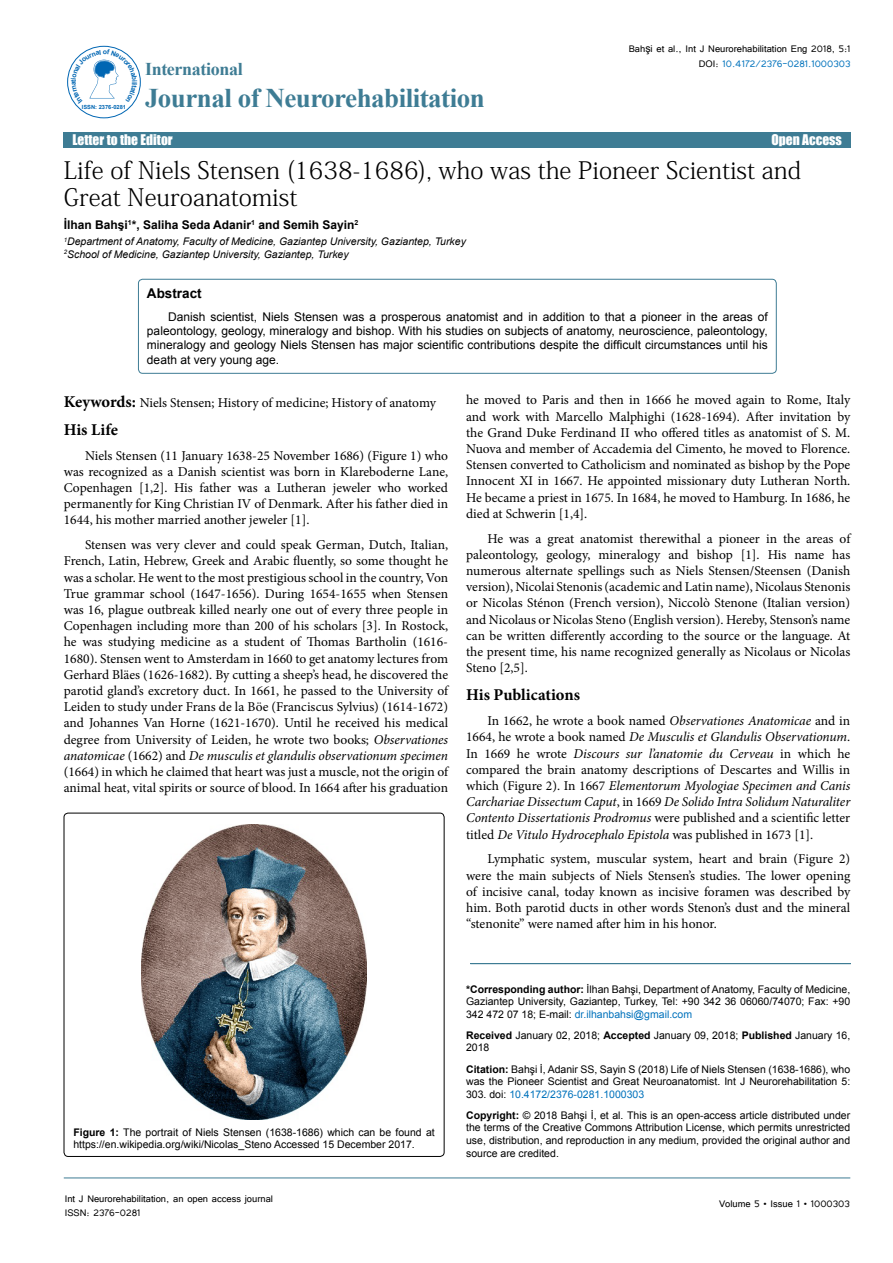
<style>
.page{position:relative;width:893px;height:1263px;background:#fff}
.page>*{position:absolute;margin:0;border:0;box-sizing:border-box;transform-origin:0 0}
.t1{font:700 27px "Times New Roman";letter-spacing:-.02em;color:#3e7c94}
.t2{font:24px/27px "Adobe Fangsong Std";color:#000}
.t3{font:700 18px "Times New Roman";letter-spacing:-.02em;color:#3e7c94}
.SH{font:700 16.5px "Minion Pro";color:#000}
.SH-2{font:13.5px/16.2px "Minion Pro";letter-spacing:-.005em;color:#000;text-align:justify}
.t4{font:italic 13.5px/16.2px "Minion Pro";letter-spacing:-.01em;color:#000;text-align:justify}
.t5{font:13.5px "Impact";color:#fff}
.t6{font:700 13.5px "Arial";color:#000}
.t7{font:12px/14.4px "Arial";color:#000;text-align:justify}
.t8{font:12px/14.4px "Tunga";color:#000;text-align:right}
.t9{font:700 12px "Arial";color:#000}
.t10{font:10.5px/12.6px "Arial";color:#000;text-align:justify}
.t11{font:italic 10.5px "Arial";color:#000}
.t12{font:700 5.7px "Arial";color:#0066b3}
.s1{font-family:"Arial";font-size:10.5px}
.s2{color:#0072bc}
.s3{font-weight:700;font-size:16.5px}
.s4{font-style:italic}
.s5{font-style:normal}
.s6{font-weight:700}
</style>
<div class="page">
<div style="left:67px;top:46px;width:74px;height:72px;border:1px solid #0066b3;border-radius:50%"></div>
<div style="left:64px;top:132px;width:787px;height:15px;background:#3e7c94"></div>
<hr style="left:64px;top:1178px;width:786px;height:1px;background:#3e7c94">
<hr style="left:470px;top:963px;width:381px;height:1px;background:#3e7c94">
<div style="left:138px;top:279px;width:638px;height:94px;border:1px solid #3e7c94;border-radius:4px"></div>
<div style="left:64px;top:813px;width:380px;height:344px;border:1px solid #000;border-radius:4px"></div>
<img style="left:141px;top:824px;width:226px;height:295px">
<svg style="left:71px;top:49px;width:66px;height:55px"></svg>
<p class="t12" style="left:82px;top:103px;width:46px">ISSN: 2376-0281</p>
<h3 class="t3" style="left:145px;top:56px;width:99px">International</h3>
<h1 class="t1" style="left:145px;top:80px;width:341px">Journal of Neurorehabilitation</h1>
<p class="t8" style="left:629px;top:41px;width:223px">Bah<span class="s1">ş</span>i et al., Int J Neurorehabilitation Eng 2018, 5:1<br>DOI: <span class="s2">10.4172/2376-0281.1000303</span></p>
<p class="t5" style="left:72px;top:129px;width:102px">Letter to the Editor</p>
<p class="t5" style="left:771px;top:129px;width:72px">Open Access</p>
<p class="t2" style="left:64px;top:156px;width:739px">Life of Niels Stensen (1638-1686), who was the Pioneer Scientist and<br>Great Neuroanatomist</p>
<p class="t9" style="left:64px;top:216px;width:296px">İlhan Bahşi<sup>1</sup>*, Saliha Seda Adanir<sup>1</sup> and Semih Sayin<sup>2</sup></p>
<p class="t11" style="left:64px;top:235px;width:404px"><sup>1</sup>Department of Anatomy, Faculty of Medicine, Gaziantep University, Gaziantep, Turkey</p>
<p class="t11" style="left:64px;top:247px;width:286px"><sup>2</sup>School of Medicine, Gaziantep University, Gaziantep, Turkey</p>
<p class="t6" style="left:147px;top:284px;width:56px">Abstract</p>
<p class="t7" style="left:147px;top:309px;width:622px;text-indent:21px">Danish scientist, Niels Stensen was a prosperous anatomist and in addition to that a pioneer in the areas of paleontology, geology, mineralogy and bishop. With his studies on subjects of anatomy, neuroscience, paleontology, mineralogy and geology Niels Stensen has major scientific contributions despite the difficult circumstances until his death at very young age.</p>
<p class="SH-2" style="left:64px;top:394px;width:374px"><span class="s3">Keywords:</span> Niels Stensen; History of medicine; History of anatomy</p>
<p class="SH" style="left:64px;top:418px;width:56px">His Life</p>
<p class="SH-2" style="left:64px;top:447px;width:386px;text-indent:21px">Niels Stensen (11 January 1638-25 November 1686) (Figure 1) who was recognized as a Danish scientist was born in Klareboderne Lane, Copenhagen [1,2]. His father was a Lutheran jeweler who worked permanently for King Christian IV of Denmark. After his father died in 1644, his mother married another jeweler [1].</p>
<p class="SH-2" style="left:64px;top:537px;width:386px;text-indent:21px">Stensen was very clever and could speak German, Dutch, Italian, French, Latin, Hebrew, Greek and Arabic fluently, so some thought he was a scholar. He went to the most prestigious school in the country, Von True grammar school (1647-1656). During 1654-1655 when Stensen was 16, plague outbreak killed nearly one out of every three people in Copenhagen including more than 200 of his scholars [3]. In Rostock, he was studying medicine as a student of Thomas Bartholin (1616- 1680). Stensen went to Amsterdam in 1660 to get anatomy lectures from Gerhard Bläes (1626-1682). By cutting a sheep’s head, he discovered the parotid gland’s excretory duct. In 1661, he passed to the University of Leiden to study under Frans de la Böe (Franciscus Sylvius) (1614-1672) and Johannes Van Horne (1621-1670). Until he received his medical degree from University of Leiden, he wrote two books; <span class="s4">Observationes anatomicae</span> (1662) and <span class="s4">De musculis et glandulis observationum specimen </span>(1664) in which he claimed that heart was just a muscle, not the origin of animal heat, vital spirits or source of blood. In 1664 after his graduation</p>
<p class="SH-2" style="left:466px;top:392px;width:386px">he moved to Paris and then in 1666 he moved again to Rome, Italy and work with Marcello Malphighi (1628-1694). After invitation by the Grand Duke Ferdinand II who offered titles as anatomist of S. M.<br>Nuova and member of Accademia del Cimento, he moved to Florence.<br>Stensen converted to Catholicism and nominated as bishop by the Pope Innocent XI in 1667. He appointed missionary duty Lutheran North.<br>He became a priest in 1675. In 1684, he moved to Hamburg. In 1686, he died at Schwerin [1,4].</p>
<p class="SH-2" style="left:466px;top:530px;width:386px;text-indent:21px">He was a great anatomist therewithal a pioneer in the areas of paleontology, geology, mineralogy and bishop [1]. His name has numerous alternate spellings such as Niels Stensen/Steensen (Danish version), Nicolai Stenonis (academic and Latin name), Nicolaus Stenonis or Nicolas Sténon (French version), Niccolò Stenone (Italian version) and Nicolaus or Nicolas Steno (English version). Hereby, Stenson’s name can be written differently according to the source or the language. At the present time, his name recognized generally as Nicolaus or Nicolas Steno [2,5].</p>
<p class="SH" style="left:466px;top:684px;width:116px">His Publications</p>
<p class="t4" style="left:466px;top:713px;width:386px;text-indent:21px"><span class="s5">In 1662, he wrote a book named</span> Observationes Anatomicae <span class="s5">and in 1664, he wrote a book named</span> De Musculis et Glandulis Observationum<span class="s5">.<br>In 1669 he wrote</span> Discours sur l’anatomie du Cerveau <span class="s5">in which he compared the brain anatomy descriptions of Descartes and Willis in which (Figure 2). In 1667</span> Elementorum Myologiae Specimen and Canis Carchariae Dissectum Caput<span class="s5">, in 1669</span> De Solido Intra Solidum Naturaliter Contento Dissertationis Prodromus <span class="s5">were published and a scientific letter titled</span> De Vitulo Hydrocephalo Epistola <span class="s5">was published in 1673 [1].</span></p>
<p class="SH-2" style="left:466px;top:851px;width:386px;text-indent:21px">Lymphatic system, muscular system, heart and brain (Figure 2) were the main subjects of Niels Stensen’s studies. The lower opening of incisive canal, today known as incisive foramen was described by him. Both parotid ducts in other words Stenon’s dust and the mineral “stenonite” were named after him in his honor.</p>
<p class="t10" style="left:73px;top:1126px;width:363px"><span class="s6">Figure 1:</span> The portrait of Niels Stensen (1638-1686) which can be found at https://en.wikipedia.org/wiki/Nicolas_Steno Accessed 15 December 2017.</p>
<p class="t8" style="left:65px;top:1190px;width:210px;text-align:left">Int J Neurorehabilitation, an open access journal<br>ISSN: 2376-0281</p>
<p class="t10" style="left:466px;top:983px;width:386px"><span class="s6">*Corresponding author:</span> İlhan Bahşi, Department of Anatomy, Faculty of Medicine, Gaziantep University, Gaziantep, Turkey, Tel: +90 342 36 06060/74070; Fax: +90<br>342 472 07 18; E-mail: <span class="s2">dr.ilhanbahsi@gmail.com</span></p>
<p class="t10" style="left:466px;top:1029px;width:386px"><span class="s6">Received</span> January 02, 2018; <span class="s6">Accepted</span> January 09, 2018; <span class="s6">Published</span> January 16,<br>2018</p>
<p class="t10" style="left:466px;top:1063px;width:386px"><span class="s6">Citation:</span> Bahşi İ, Adanir SS, Sayin S (2018) Life of Niels Stensen (1638-1686), who was the Pioneer Scientist and Great Neuroanatomist. Int J Neurorehabilitation 5:<br>303. doi: <span class="s2">10.4172/2376-0281.1000303</span></p>
<p class="t10" style="left:466px;top:1109px;width:386px"><span class="s6">Copyright:</span> © 2018 Bahşi İ, et al. This is an open-access article distributed under the terms of the Creative Commons Attribution License, which permits unrestricted use, distribution, and reproduction in any medium, provided the original author and source are credited.</p>
<p class="t8" style="left:719px;top:1196px;width:132px">Volume 5 • Issue 1 • 1000303</p>
</div>
